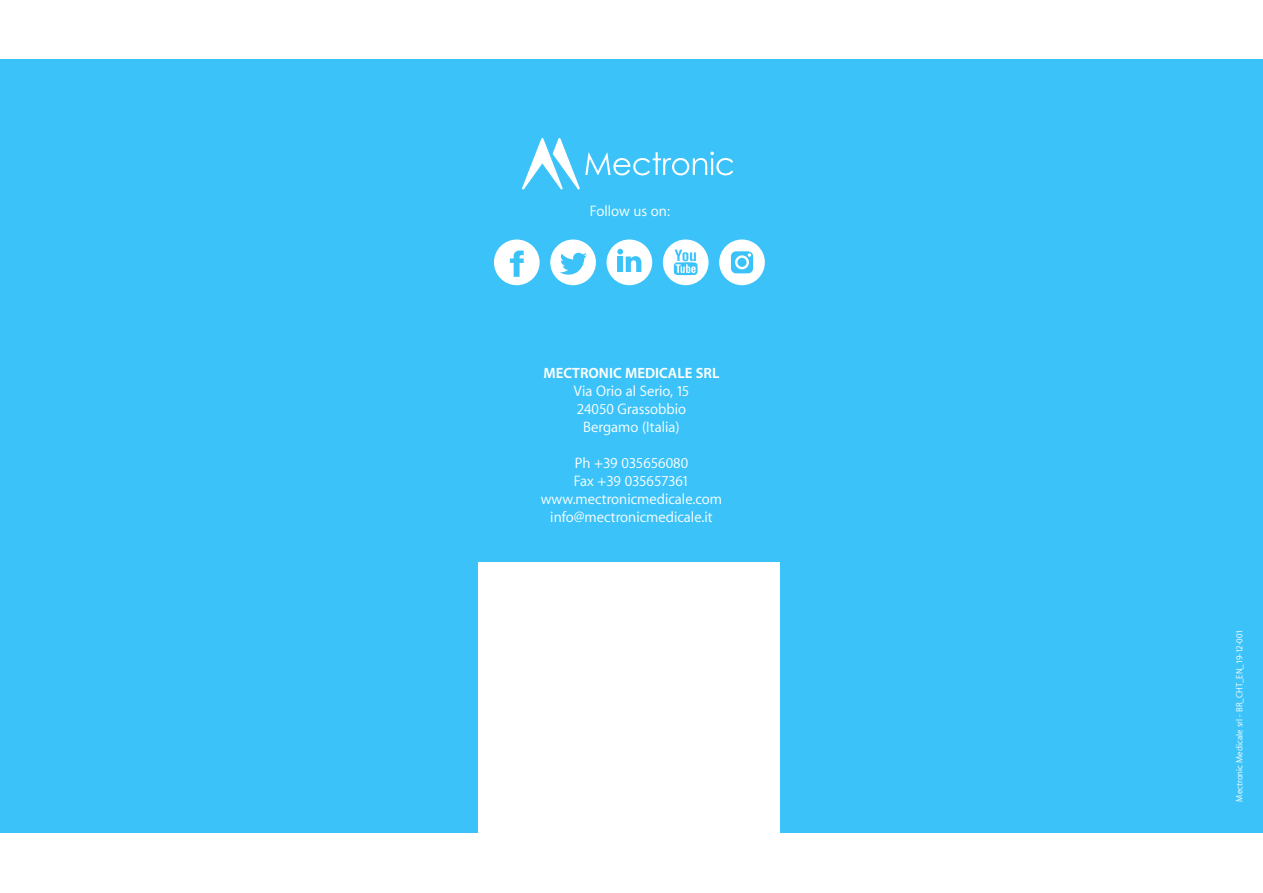
<style>
.page{position:relative;width:1263px;height:893px;background:#fff}
.page>*{position:absolute;margin:0;border:0;box-sizing:border-box;transform-origin:0 0}
.t1{font:15px/18px "Myriad Set Pro Text";color:#fff;text-align:center}
.t2{font:700 15px "Myriad Set Pro";color:#fff}
.t3{font:9px "Myriad Set Pro Text";color:#fff}
</style>
<div class="page">
<div style="left:0;top:60px;width:1263px;height:773px;background:#3bc3f9"></div>
<div style="left:478px;top:562px;width:302px;height:271px;background:#fff"></div>
<svg style="left:522px;top:138px;width:211px;height:52px"></svg>
<div style="left:606px;top:239px;width:46px;height:46px;background:#fff;border-radius:50%"></div>
<svg style="left:617px;top:249px;width:24px;height:23px"></svg>
<div style="left:663px;top:239px;width:45px;height:46px;background:#fff;border-radius:50%"></div>
<svg style="left:674px;top:250px;width:24px;height:25px"></svg>
<div style="left:719px;top:239px;width:46px;height:46px;background:#fff;border-radius:50%"></div>
<div style="left:494px;top:239px;width:46px;height:46px;background:#fff;border-radius:50%"></div>
<svg style="left:510px;top:251px;width:14px;height:26px"></svg>
<div style="left:550px;top:239px;width:46px;height:46px;background:#fff;border-radius:50%"></div>
<svg style="left:560px;top:252px;width:27px;height:23px"></svg>
<svg style="left:731px;top:251px;width:22px;height:22px"></svg>
<p class="t1" style="left:590px;top:201px;width:82px">Follow us on:</p>
<p class="t2" style="left:543px;top:361px;width:177px">MECTRONIC MEDICALE SRL</p>
<p class="t1" style="left:574px;top:381px;width:117px">Via Orio al Serio, 15<br>24050 Grassobbio<br>Bergamo (Italia)</p>
<p class="t1" style="left:541px;top:453px;width:183px">Ph +39 035656080<br>Fax +39 035657361 www.mectronicmedicale.com info@mectronicmedicale.it</p>
<p class="t3" style="left:1232px;top:801px;width:173px;rotate:-90deg">Mectronic Medicale srl - BR_CHT_EN_19-12-001</p>
</div>
